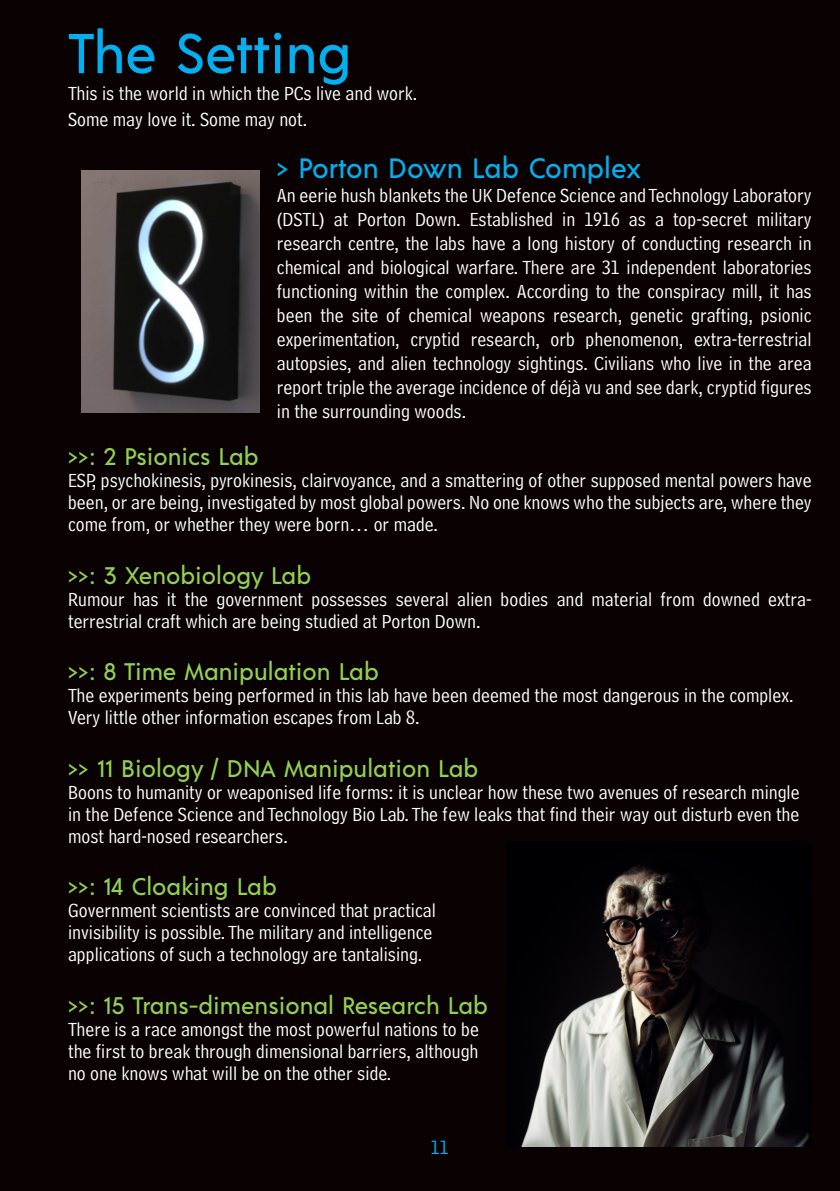
<style>
.page{position:relative;width:840px;height:1191px;background:#fff}
.page>*{position:absolute;margin:0;border:0;box-sizing:border-box;transform-origin:0 0}
.t1{font:500 56px "Acre";letter-spacing:-.005em;color:#00b0f0}
.t2{font:500 28px "Acre";color:#00b0f0}
.t3{font:500 24px "Acre";color:#92d050}
.t4{font:20px/22px "Bell Centennial Address";color:#fff}
.t5{font:20px "Bell Centennial Address";color:#00b0f0}
</style>
<div class="page">
<div style="left:0;top:0;width:839px;height:1191px;background:#090102"></div>
<img style="left:81px;top:170px;width:178px;height:243px">
<img style="left:521px;top:866px;width:288px;height:281px">
<h1 class="t1" style="left:68px;top:28px;width:285px">The Setting</h1>
<p class="t4" style="left:68px;top:81px;width:350px;line-height:26.4px">This is the world in which the PCs live and work.<br>Some may love it. Some may not.</p>
<h2 class="t2" style="left:277px;top:156px;width:365px">&gt; Porton Down Lab Complex</h2>
<p class="t4" style="left:277px;top:185px;width:536px;line-height:24px;text-align:justify">An eerie hush blankets the UK Defence Science andTechnology Laboratory (DSTL) at Porton Down. Established in 1916 as a top-secret military research centre, the labs have a long history of conducting research in chemical and biological warfare. There are 31 independent laboratories functioning within the complex. According to the conspiracy mill, it has been the site of chemical weapons research, genetic grafting, psionic experimentation, cryptid research, orb phenomenon, extra-terrestrial autopsies, and alien technology sightings. Civilians who live in the area report triple the average incidence of déjà vu and see dark, cryptid figures in the surrounding woods.</p>
<p class="t3" style="left:68px;top:446px;width:192px">&gt;&gt;: 2 Psionics Lab</p>
<p class="t4" style="left:68px;top:471px;width:744px;text-align:justify">ESP, psychokinesis, pyrokinesis, clairvoyance, and a smattering of other supposed mental powers have been, or are being, investigated by most global powers. No one knows who the subjects are, where they come from, or whether they were born… or made.</p>
<p class="t3" style="left:68px;top:564px;width:244px">&gt;&gt;: 3 Xenobiology Lab</p>
<p class="t4" style="left:68px;top:589px;width:744px">Rumour has it the government possesses several alien bodies and material from downed extra&shy;terrestrial craft which are being studied at Porton Down.</p>
<p class="t3" style="left:68px;top:661px;width:312px">&gt;&gt;: 8 Time Manipulation Lab</p>
<p class="t4" style="left:68px;top:686px;width:726px">The experiments being performed in this lab have been deemed the most dangerous in the complex.<br>Very little other information escapes from Lab 8.</p>
<p class="t3" style="left:68px;top:757px;width:411px">&gt;&gt; 11 Biology / DNA Manipulation Lab</p>
<p class="t4" style="left:68px;top:782px;width:732px;text-align:justify">Boons to humanity or weaponised life forms: it is unclear how these two avenues of research mingle in the Defence Science and Technology Bio Lab. The few leaks that find their way out disturb even the most hard-nosed researchers.</p>
<p class="t3" style="left:68px;top:876px;width:210px">&gt;&gt;: 14 Cloaking Lab</p>
<p class="t4" style="left:68px;top:901px;width:369px">Government scientists are convinced that practical invisibility is possible. The military and intelligence applications of such a technology are tantalising.</p>
<p class="t3" style="left:68px;top:994px;width:421px">&gt;&gt;: 15 Trans-dimensional Research Lab</p>
<p class="t4" style="left:68px;top:1019px;width:412px;text-align:justify">There is a race amongst the most powerful nations to be the first to break through dimensional barriers, although no one knows what will be on the other side.</p>
<p class="t5" style="left:430px;top:1138px;width:19px">11</p>
</div>
